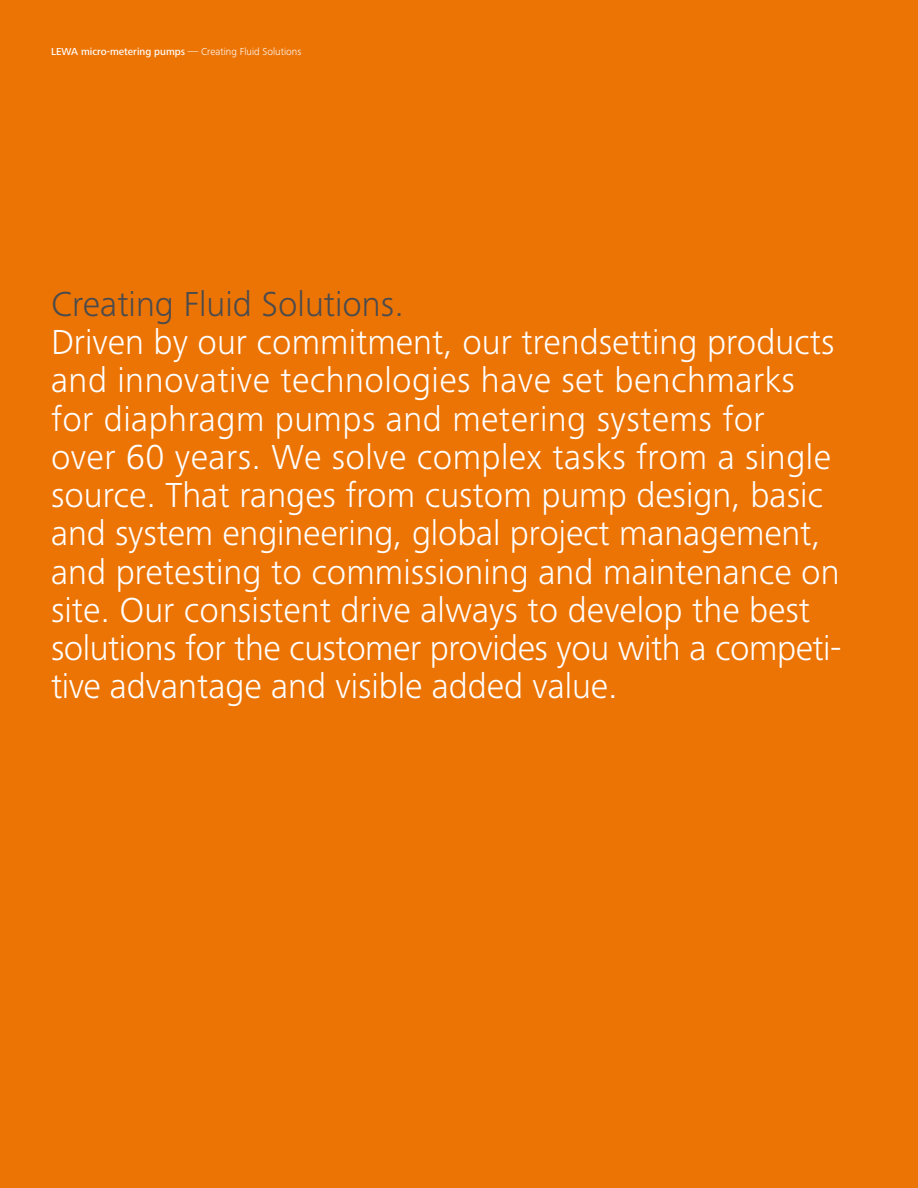
<style>
.page{position:relative;width:918px;height:1188px;background:#ec7405}
.page>*{position:absolute;margin:0;border:0;box-sizing:border-box;transform-origin:0 0}
.t1{font:300 36px/38.2px "Frutiger Next LTW1 G";color:#fff}
.t2{font:300 36px "Frutiger Next LTW1 G";color:#4b4b4d}
.t3{font:500 10.5px "Frutiger Next LTW1 G";color:#fff}
.s1{font-weight:300}
</style>
<div class="page">
<p class="t3" style="left:51px;top:46px;width:252px">LEWA micro-metering pumps <span class="s1">— Creating Fluid Solutions</span></p>
<p class="t2" style="left:51px;top:283px;width:354px">Creating Fluid Solutions.</p>
<p class="t1" style="left:51px;top:323px;width:790px">Driven by our commitment, our trendsetting products and innovative technologies have set benchmarks for diaphragm pumps and metering systems for<br>over 60 years. We solve complex tasks from a single source. That ranges from custom pump design, basic and system engineering, global project management, and pretesting to commissioning and maintenance on site. Our consistent drive always to develop the best solutions for the customer provides you with a competi&shy;tive advantage and visible added value.</p>
</div>
